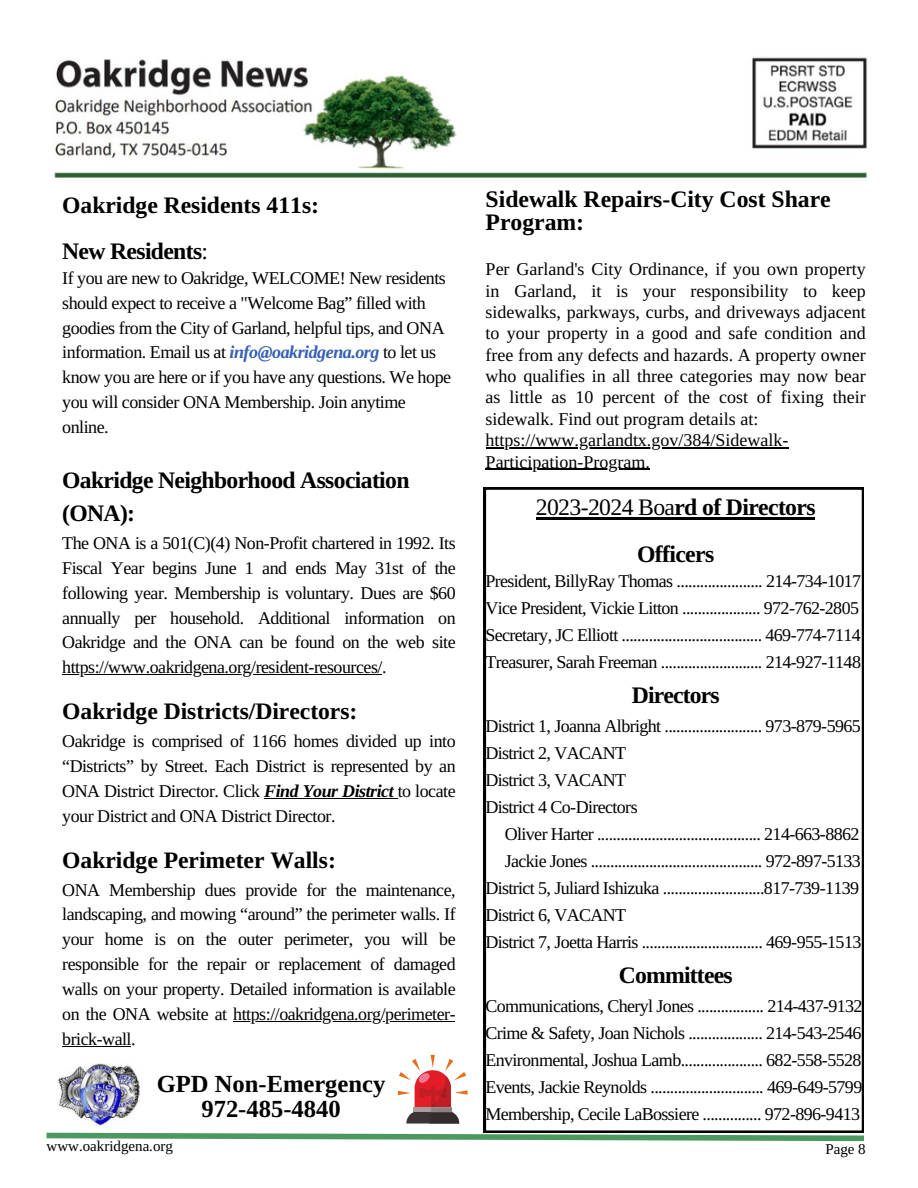
<style>
.page{position:relative;width:918px;height:1188px;background:#fff}
.page>*{position:absolute;margin:0;border:0;box-sizing:border-box;transform-origin:0 0}
.t1{font:700 24.6px "Libra Serif Modern";color:#000}
.t2{font:700 23.7px "Libra Serif Modern";letter-spacing:-.025em;color:#000}
.t3{font:700 23.7px/23.7px "Libra Serif Modern";color:#000}
.t4{font:700 23.55px "Libra Serif Modern";color:#000}
.t5{font:700 23.55px/32.8px "Libra Serif Modern";letter-spacing:-.025em;color:#000}
.t6{font:18px/24.9px "Libra Serif Modern";letter-spacing:-.035em;color:#000;text-align:justify}
.t7{font:18px/21.3px "Libra Serif Modern";color:#000}
.t8{font:15px "Libra Serif Modern";color:#000}
.s1{font-weight:400}
.s2{font-weight:700;font-style:italic;color:#355fb5}
.s3{font-weight:700;font-style:italic}
</style>
<div class="page">
<svg style="left:46px;top:1130px;width:818px;height:12px"></svg>
<svg style="left:484px;top:488px;width:380px;height:644px"></svg>
<img style="left:54px;top:57px;width:814px;height:122px">
<svg style="left:398px;top:1055px;width:70px;height:69px"></svg>
<img style="left:57px;top:1064px;width:83px;height:62px">
<hr style="left:62px;top:674px;width:320px;height:1px;background:#000">
<hr style="left:264px;top:798px;width:129px;height:1px;background:#000">
<hr style="left:233px;top:1021px;width:222px;height:1px;background:#000">
<hr style="left:62px;top:1046px;width:69px;height:1px;background:#000">
<hr style="left:536px;top:517px;width:138px;height:3px;background:#000">
<hr style="left:674px;top:517px;width:141px;height:3px;background:#000">
<hr style="left:486px;top:447px;width:302px;height:1px;background:#000">
<hr style="left:486px;top:469px;width:164px;height:1px;background:#000">
<p class="t4" style="left:62px;top:192px;width:258px">Oakridge Residents 411s:</p>
<p class="t5" style="left:62px;top:234px;width:147px">New Residents<span class="s1">:</span></p>
<p class="t6" style="left:62px;top:266px;width:390px;text-align:left">If you are new to Oakridge, WELCOME! New residents should expect to receive a "Welcome Bag” filled with goodies from the City of Garland, helpful tips, and ONA information. Email us at <span class="s2">info@oakridgena.org</span> to let us know you are here or if you have any questions. We hope you will consider ONA Membership. Join anytime online.</p>
<p class="t5" style="left:62px;top:464px;width:349px">Oakridge Neighborhood Association (ONA):</p>
<p class="t6" style="left:62px;top:531px;width:395px">The ONA is a 501(C)(4) Non-Profit chartered in 1992. Its Fiscal Year begins June 1 and ends May 31st of the following year. Membership is voluntary. Dues are $60 annually per household. Additional information on Oakridge and the ONA can be found on the web site https://www.oakridgena.org/resident-resources/.</p>
<p class="t4" style="left:62px;top:698px;width:297px">Oakridge Districts/Directors:</p>
<p class="t6" style="left:62px;top:729px;width:395px">Oakridge is comprised of 1166 homes divided up into “Districts” by Street. Each District is represented by an ONA District Director. Click <span class="s3">Find Your District</span> to locate your District and ONA District Director.</p>
<p class="t4" style="left:62px;top:846px;width:275px">Oakridge Perimeter Walls:</p>
<p class="t6" style="left:62px;top:877px;width:395px">ONA Membership dues provide for the maintenance, landscaping, and mowing “around” the perimeter walls. If your home is on the outer perimeter, you will be responsible for the repair or replacement of damaged walls on your property. Detailed information is available on the ONA website at https://oakridgena.org/perimeter&shy;brick-wall.</p>
<p class="t1" style="left:157px;top:1070px;width:230px">GPD Non-Emergency</p>
<p class="t1" style="left:201px;top:1094px;width:141px">972-485-4840</p>
<p class="t3" style="left:486px;top:187px;width:347px">Sidewalk Repairs-City Cost Share<br>Program:</p>
<p class="t6" style="left:486px;top:259px;width:382px;line-height:21.3px">Per Garland's City Ordinance, if you own property in Garland, it is your responsibility to keep sidewalks, parkways, curbs, and driveways adjacent to your property in a good and safe condition and free from any defects and hazards. A property owner who qualifies in all three categories may now bear as little as 10 percent of the cost of fixing their sidewalk. Find out program details at:</p>
<p class="t7" style="left:486px;top:430px;width:304px">https://www.garlandtx.gov/384/Sidewalk-<br>Participation-Program.</p>
<p class="t2" style="left:536px;top:494px;width:281px"><span class="s1">2023-2024 Boa</span>rd of Directors</p>
<p class="t2" style="left:637px;top:541px;width:79px">Officers</p>
<p class="t6" style="left:485px;top:569px;width:377px">President, BillyRay Thomas ...................... 214-734-1017</p>
<p class="t6" style="left:485px;top:596px;width:375px">Vice President, Vickie Litton .................... 972-762-2805</p>
<p class="t6" style="left:485px;top:623px;width:377px">Secretary, JC Elliott .................................... 469-774-7114</p>
<p class="t6" style="left:485px;top:650px;width:377px">Treasurer, Sarah Freeman .......................... 214-927-1148</p>
<p class="t2" style="left:632px;top:682px;width:90px">Directors</p>
<p class="t6" style="left:485px;top:714px;width:377px">District 1, Joanna Albright ......................... 973-879-5965</p>
<p class="t6" style="left:485px;top:741px;width:142px">District 2, VACANT</p>
<p class="t6" style="left:485px;top:768px;width:142px">District 3, VACANT</p>
<p class="t6" style="left:485px;top:795px;width:154px">District 4 Co-Directors</p>
<p class="t6" style="left:505px;top:822px;width:356px">Oliver Harter .......................................... 214-663-8862</p>
<p class="t6" style="left:505px;top:849px;width:358px">Jackie Jones ............................................ 972-897-5133</p>
<p class="t6" style="left:485px;top:876px;width:375px">District 5, Juliard Ishizuka ..........................817-739-1139</p>
<p class="t6" style="left:485px;top:903px;width:142px">District 6, VACANT</p>
<p class="t6" style="left:485px;top:930px;width:378px">District 7, Joetta Harris ............................... 469-955-1513</p>
<p class="t2" style="left:619px;top:962px;width:115px">Committees</p>
<p class="t6" style="left:485px;top:994px;width:379px">Communications, Cheryl Jones ................. 214-437-9132</p>
<p class="t6" style="left:485px;top:1021px;width:378px">Crime &amp; Safety, Joan Nichols ................... 214-543-2546</p>
<p class="t6" style="left:485px;top:1048px;width:378px">Environmental, Joshua Lamb..................... 682-558-5528</p>
<p class="t6" style="left:485px;top:1075px;width:379px">Events, Jackie Reynolds ............................. 469-649-5799</p>
<p class="t6" style="left:485px;top:1102px;width:376px">Membership, Cecile LaBossiere ............... 972-896-9413</p>
<p class="t8" style="left:47px;top:1139px;width:128px">www.oakridgena.org</p>
<p class="t8" style="left:825px;top:1141px;width:42px">Page 8</p>
</div>
